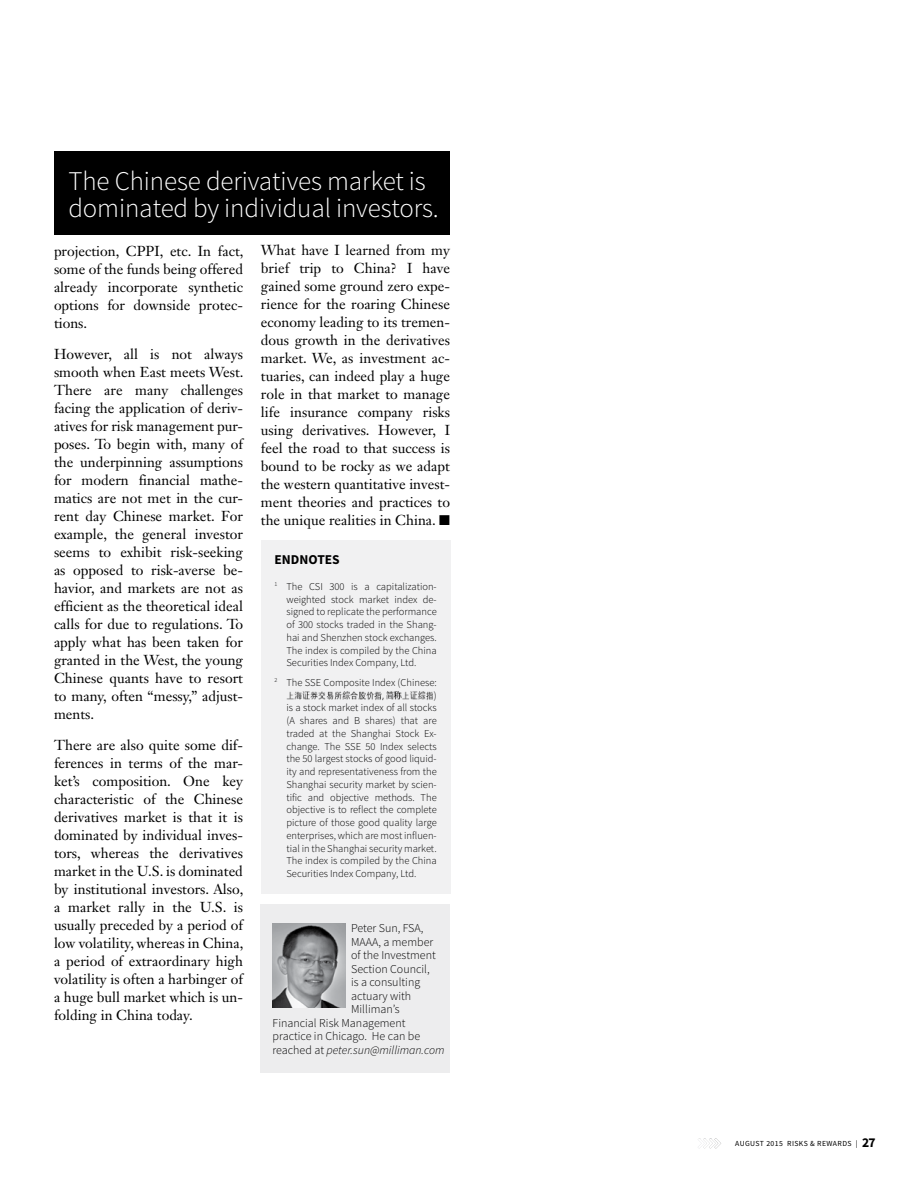
<style>
.page{position:relative;width:918px;height:1188px;background:#fff}
.page>*{position:absolute;margin:0;border:0;box-sizing:border-box;transform-origin:0 0}
.t1{font:300 27px/27px "Source Sans Pro";letter-spacing:-.005em;color:#fff}
.t2{font:14.25px/18px "Janson Text LT Std";color:#000;text-align:justify}
.t3{font:700 13.5px "Source Sans Pro";color:#000}
.t4{font:300 12px "Source Sans Pro";color:#000}
.t5{font:italic 300 12px "Source Sans Pro";color:#000}
.t6{font:300 10.5px/12.8px "Source Sans Pro";color:#000;text-align:justify}
.t7{font:7.8px "Source Sans Pro";letter-spacing:.05em;color:#000}
.s1{font-style:normal}
.s2{font-weight:700;font-size:13.5px}
</style>
<div class="page">
<svg style="left:698px;top:1138px;width:23px;height:11px"></svg>
<div style="left:261px;top:540px;width:189px;height:353px;background:#f1f1f2"></div>
<img style="left:286px;top:692px;width:146px;height:8px">
<div style="left:261px;top:904px;width:189px;height:169px;background:#ededee"></div>
<img style="left:273px;top:924px;width:73px;height:83px">
<div style="left:54px;top:151px;width:396px;height:83px;background:#000"></div>
<h1 class="t1" style="left:68px;top:168px;width:372px">The Chinese derivatives market is dominated by individual investors.</h1>
<p class="t2" style="left:54px;top:242px;width:191px">projection, CPPI, etc. In fact, some of the funds being offered already incorporate synthetic options for downside protec&shy;tions.</p>
<p class="t2" style="left:54px;top:345px;width:191px">However, all is not always smooth when East meets West.<br>There are many challenges facing the application of deriv&shy;atives for risk management pur&shy;poses. To begin with, many of the underpinning assumptions for modern financial mathe&shy;matics are not met in the cur&shy;rent day Chinese market. For example, the general investor seems to exhibit risk-seeking as opposed to risk-averse be&shy;havior, and markets are not as efficient as the theoretical ideal calls for due to regulations. To apply what has been taken for granted in the West, the young Chinese quants have to resort to many, often “messy,” adjust&shy;ments.</p>
<p class="t2" style="left:54px;top:736px;width:191px">There are also quite some dif&shy;ferences in terms of the mar&shy;ket’s composition. One key characteristic of the Chinese derivatives market is that it is dominated by individual inves&shy;tors, whereas the derivatives market in the U.S. is dominated by institutional investors. Also, a market rally in the U.S. is usually preceded by a period of low volatility, whereas in China, a period of extraordinary high volatility is often a harbinger of a huge bull market which is un&shy;folding in China today.</p>
<p class="t2" style="left:261px;top:241px;width:191px">What have I learned from my brief trip to China? I have gained some ground zero expe&shy;rience for the roaring Chinese economy leading to its tremen&shy;dous growth in the derivatives market. We, as investment ac&shy;tuaries, can indeed play a huge role in that market to manage life insurance company risks using derivatives. However, I feel the road to that success is bound to be rocky as we adapt the western quantitative invest&shy;ment theories and practices to the unique realities in China. ■</p>
<p class="t3" style="left:274px;top:550px;width:67px">ENDNOTES</p>
<p class="t6" style="left:286px;top:580px;width:152px;text-indent:-12px"><sup>1</sup> The CSI 300 is a capitalization&shy;weighted stock market index de&shy;signed to replicate the performance of 300 stocks traded in the Shang&shy;hai and Shenzhen stock exchanges.<br>The index is compiled by the China Securities Index Company, Ltd.</p>
<p class="t6" style="left:274px;top:676px;width:164px"><sup>2</sup> The SSE Composite Index (Chinese:</p>
<p class="t6" style="left:434px;top:689px;width:4px">)</p>
<p class="t6" style="left:286px;top:702px;width:152px">is a stock market index of all stocks</p>
<p class="t6" style="left:286px;top:714px;width:152px">(A shares and B shares) that are</p>
<p class="t6" style="left:286px;top:727px;width:152px">traded at the Shanghai Stock Ex-</p>
<p class="t6" style="left:286px;top:740px;width:152px">change. The SSE 50 Index selects</p>
<p class="t6" style="left:286px;top:753px;width:152px">the 50 largest stocks of good liquid-</p>
<p class="t6" style="left:286px;top:765px;width:152px">ity and representativeness from the</p>
<p class="t6" style="left:286px;top:778px;width:152px">Shanghai security market by scien-</p>
<p class="t6" style="left:286px;top:791px;width:152px">tific and objective methods. The</p>
<p class="t6" style="left:286px;top:804px;width:152px">objective is to reflect the complete</p>
<p class="t6" style="left:286px;top:816px;width:152px">picture of those good quality large</p>
<p class="t6" style="left:286px;top:829px;width:152px">enterprises, which are most influen-</p>
<p class="t6" style="left:286px;top:842px;width:152px">tial in the Shanghai security market.</p>
<p class="t6" style="left:286px;top:855px;width:152px">The index is compiled by the China</p>
<p class="t6" style="left:286px;top:867px;width:132px">Securities Index Company, Ltd.</p>
<p class="t4" style="left:351px;top:921px;width:74px">Peter Sun, FSA,</p>
<p class="t4" style="left:351px;top:935px;width:84px">MAAA, a member</p>
<p class="t4" style="left:351px;top:948px;width:86px">of the Investment</p>
<p class="t4" style="left:351px;top:962px;width:80px">Section Council,</p>
<p class="t4" style="left:351px;top:975px;width:71px">is a consulting</p>
<p class="t4" style="left:351px;top:989px;width:62px">actuary with</p>
<p class="t4" style="left:351px;top:1002px;width:50px">Milliman’s</p>
<p class="t4" style="left:273px;top:1016px;width:134px">Financial Risk Management</p>
<p class="t4" style="left:273px;top:1029px;width:149px">practice in Chicago. He can be</p>
<p class="t5" style="left:273px;top:1043px;width:173px"><span class="s1">reached at</span> peter.sun@milliman.com</p>
<p class="t7" style="left:735px;top:1138px;width:142px">AUGUST 2015 RISKS &amp; REWARDS | <span class="s2">27</span></p>
</div>
